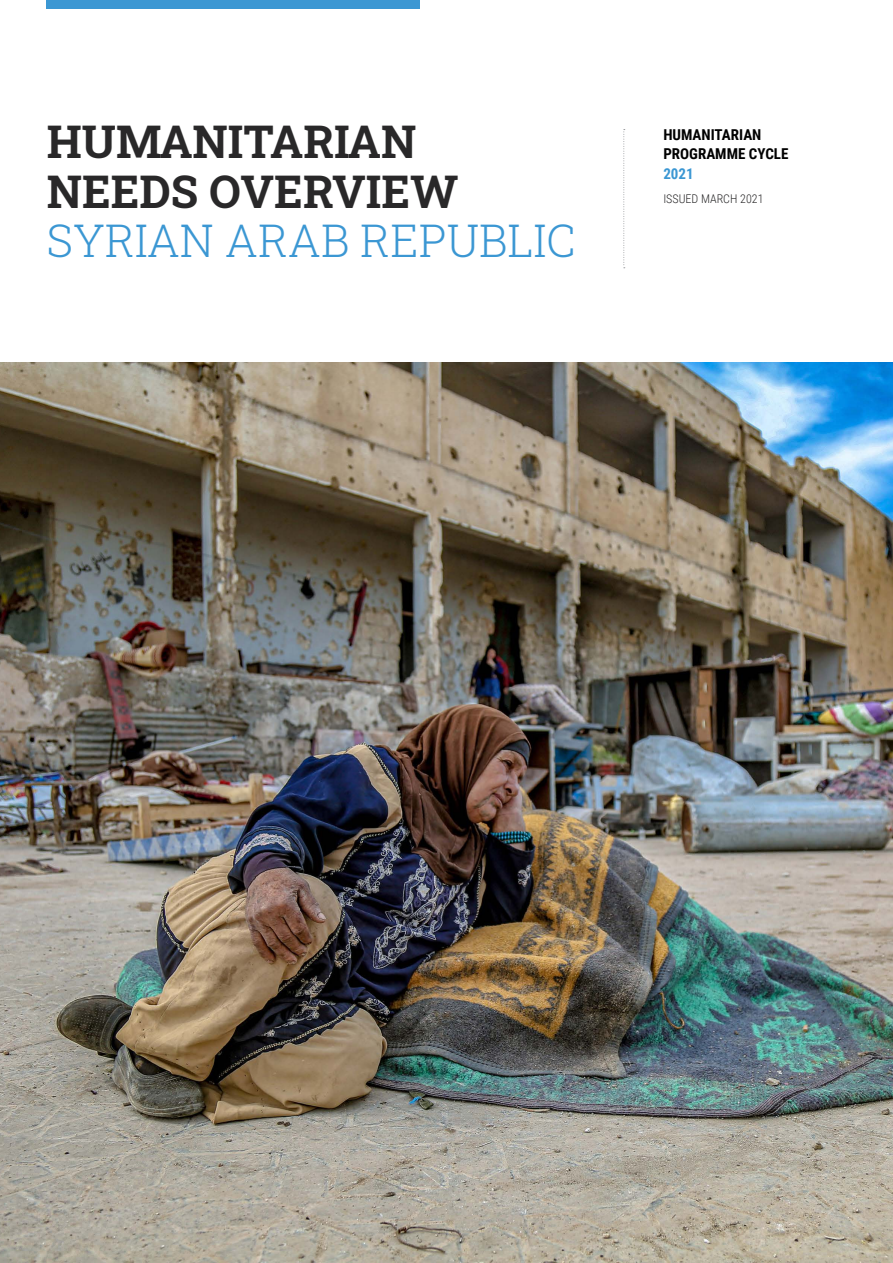
<style>
.page{position:relative;width:893px;height:1263px;background:#fff}
.page>*{position:absolute;margin:0;border:0;box-sizing:border-box;transform-origin:0 0}
.t1{font:700 45px/49.5px "Roboto Slab";color:#292829}
.t2{font:300 45px "Roboto Slab";color:#3b97d3}
.t3{font:700 15px/19.5px "Roboto Condensed";color:#000}
.t4{font:700 15px "Roboto Condensed";color:#3b97d3}
.t5{font:300 12px "Roboto Condensed";color:#292829}
</style>
<div class="page">
<svg style="left:623px;top:129px;width:2px;height:139px"></svg>
<div style="left:47px;top:0;width:373px;height:8px;background:#3b97d3"></div>
<img style="left:0;top:362px;width:893px;height:901px">
<h1 class="t1" style="left:47px;top:116px;width:413px">HUMANITARIAN<br>NEEDS OVERVIEW</h1>
<h1 class="t2" style="left:47px;top:210px;width:530px">SYRIAN ARAB REPUBLIC</h1>
<p class="t3" style="left:663px;top:124px;width:127px">HUMANITARIAN<br>PROGRAMME CYCLE</p>
<p class="t4" style="left:663px;top:163px;width:32px">2021</p>
<p class="t5" style="left:663px;top:190px;width:102px">ISSUED MARCH 2021</p>
</div>
